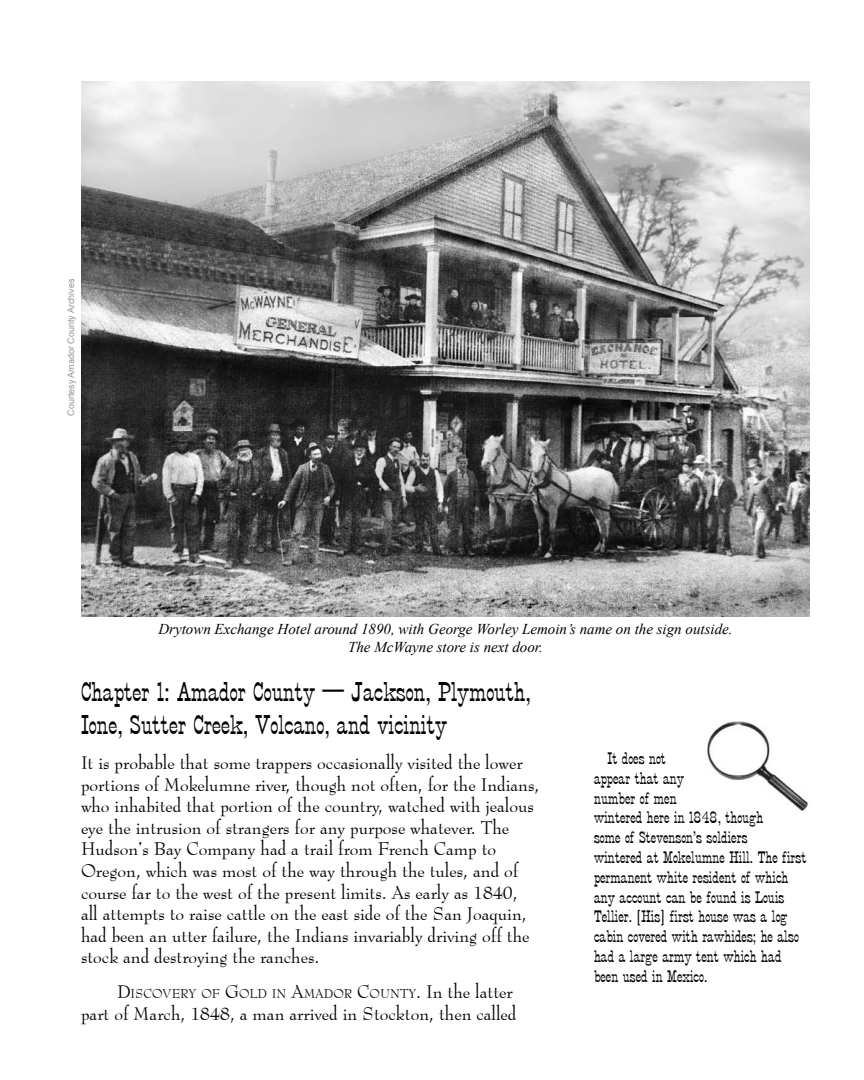
<style>
.page{position:relative;width:864px;height:1080px;background:#fff}
.page>*{position:absolute;margin:0;border:0;box-sizing:border-box;transform-origin:0 0}
.t1{font:27px/32.4px "Stage Coach";color:#000}
.t2{font:18px/21.6px "Bernhard Modern BT";color:#000}
.t3{font:16.5px/19.8px "Stage Coach";color:#000}
.t4{font:italic 15px/18px "Times New Roman";color:#000;text-align:center}
.t5{font:12.6px "Bernhard Modern BT";color:#000}
.t6{font:9px "Arial";color:#939598}
.s1{font-size:18px}
</style>
<div class="page">
<img style="left:707px;top:721px;width:101px;height:90px">
<img style="left:81px;top:81px;width:729px;height:535px">
<p class="t6" style="left:65px;top:416px;width:139px;rotate:-90deg">Courtesy Amador County Archives</p>
<p class="t4" style="left:158px;top:619px;width:576px">Drytown Exchange Hotel around 1890, with George Worley Lemoin’s name on the sign outside.<br>The McWayne store is next door.</p>
<h1 class="t1" style="left:81px;top:677px;width:451px">Chapter 1: Amador County — Jackson, Plymouth,<br>Ione, Sutter Creek, Volcano, and vicinity</h1>
<p class="t2" style="left:81px;top:751px;width:460px">It is probable that some trappers occasionally visited the lower portions of Mokelumne river, though not often, for the Indians, who inhabited that portion of the country, watched with jealous eye the intrusion of strangers for any purpose whatever. The Hudson’s Bay Company had a trail from French Camp to Oregon, which was most of the way through the tules, and of course far to the west of the present limits. As early as 1840,<br>all attempts to raise cattle on the east side of the San Joaquin, had been an utter failure, the Indians invariably driving off the stock and destroying the ranches.</p>
<p class="t5" style="left:117px;top:986px;width:397px"><span class="s1">D</span>iscovery of <span class="s1">G</span>old in <span class="s1">A</span>mador <span class="s1">C</span>ounty<span class="s1">. In the latter</span></p>
<p class="t2" style="left:81px;top:1002px;width:437px">part of March, 1848, a man arrived in Stockton, then called</p>
<p class="t3" style="left:594px;top:749px;width:214px;text-indent:14px">It does not<br>appear that any<br>number of men<br>wintered here in 1848, though<br>some of Stevenson’s soldiers<br>wintered at Mokelumne Hill. The first permanent white resident of which any account can be found is Louis<br>Tellier. [His] first house was a log cabin covered with rawhides; he also had a large army tent which had been used in Mexico.</p>
</div>
